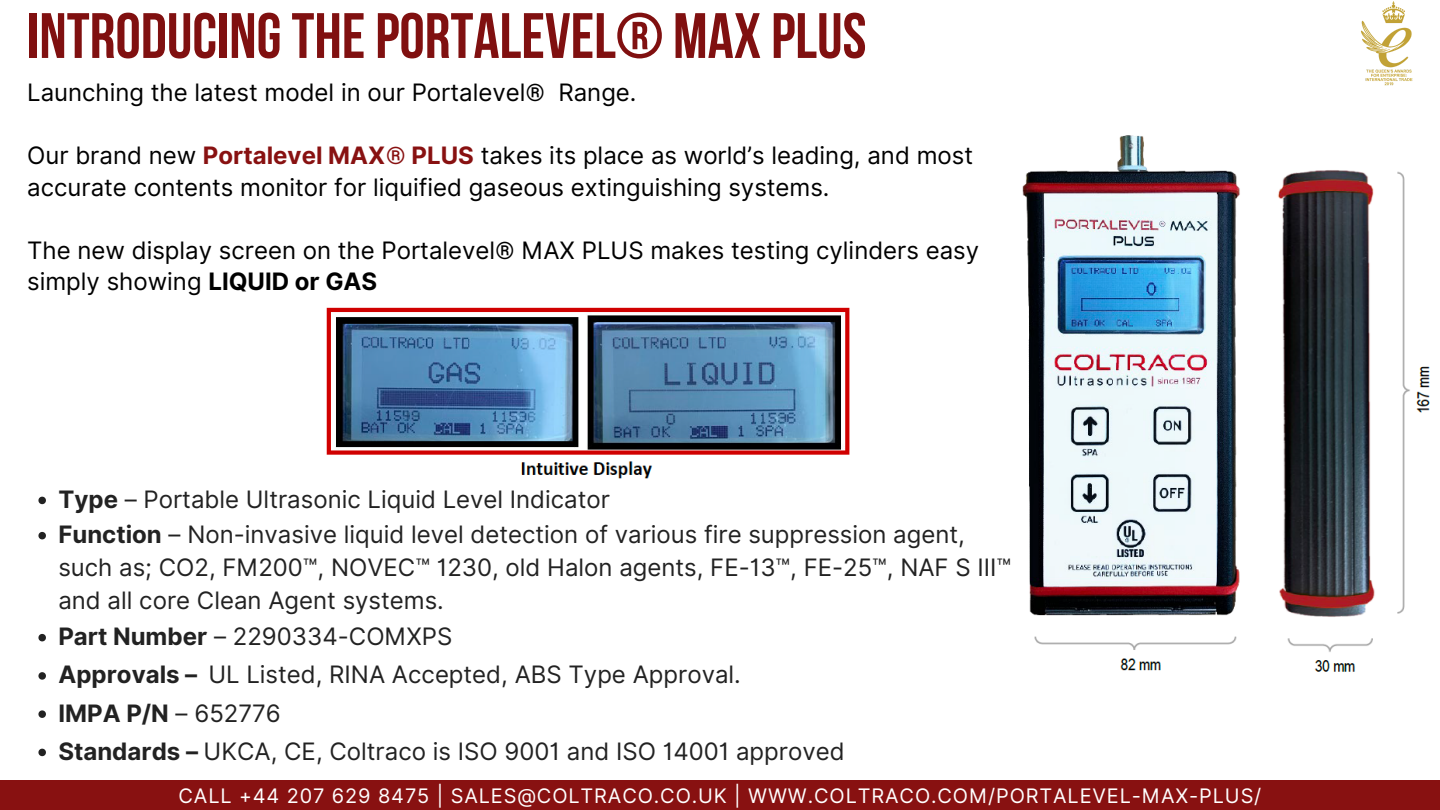
<style>
.page{position:relative;width:1440px;height:810px;background:#fff}
.page>*{position:absolute;margin:0;border:0;box-sizing:border-box;transform-origin:0 0}
.t1{font:64px "Bebas Neue Cyrillic";color:#801010}
.t2{font:24px/33px "Inter";color:#222}
.t3{font:24px/31.5px "Inter";color:#000}
.t4{font:700 24px "Inter";color:#222}
.t5{font:20px "Inter";letter-spacing:.045em;color:#fff}
.s1{font-weight:700;color:#811}
.s2{font-weight:700}
.s3{font-weight:400}
</style>
<div class="page">
<img style="left:1361px;top:1px;width:52px;height:85px">
<svg style="left:38px;top:497px;width:8px;height:7px"></svg>
<svg style="left:38px;top:532px;width:8px;height:7px"></svg>
<svg style="left:38px;top:634px;width:8px;height:7px"></svg>
<svg style="left:38px;top:672px;width:8px;height:8px"></svg>
<svg style="left:38px;top:710px;width:8px;height:8px"></svg>
<svg style="left:38px;top:749px;width:8px;height:7px"></svg>
<div style="left:0;top:780px;width:1440px;height:30px;background:#811"></div>
<img style="left:326px;top:307px;width:524px;height:172px">
<img style="left:1022px;top:135px;width:408px;height:537px">
<p class="t1" style="left:27px;top:10px;width:841px">INTRODUCINGTHEPORTALEVEL® MAX PLUS</p>
<p class="t3" style="left:27px;top:77px;width:611px">Launching the latest model in our Portalevel® Range.</p>
<p class="t3" style="left:27px;top:140px;width:947px">Our brand new <span class="s1">Portalevel MAX® PLUS</span> takes its place as world’s leading, and most accurate contents monitor for liquified gaseous extinguishing systems.</p>
<p class="t3" style="left:27px;top:234px;width:953px">The new display screen on the Portalevel® MAX PLUS makes testing cylinders easy simply showing <span class="s2">LIQUID or GAS</span></p>
<p class="t2" style="left:58px;top:483px;width:553px"><span class="s2">Type</span> – Portable Ultrasonic Liquid Level Indicator</p>
<p class="t2" style="left:58px;top:518px;width:954px"><span class="s2">Function</span> – Non-invasive liquid level detection of various fire suppression agent, such as; CO2, FM200™, NOVEC™ 1230, old Halon agents, FE-13™, FE-25™, NAF S III™ and all core Clean Agent systems.</p>
<p class="t2" style="left:58px;top:620px;width:396px"><span class="s2">Part Number</span> – 2290334-COMXPS</p>
<p class="t2" style="left:58px;top:658px;width:684px"><span class="s2">Approvals –</span> UL Listed, RINA Accepted, ABS Type Approval.</p>
<p class="t4" style="left:58px;top:699px;width:224px">IMPA P/N <span class="s3">– 652776</span></p>
<p class="t2" style="left:58px;top:735px;width:788px"><span class="s2">Standards –</span> UKCA, CE, Coltraco is ISO 9001 and ISO 14001 approved</p>
<p class="t5" style="left:179px;top:783px;width:1084px">CALL +44 207 629 8475 | SALES@COLTRACO.CO.UK | WWW.COLTRACO.COM/PORTALEVEL-MAX-PLUS/</p>
</div>
